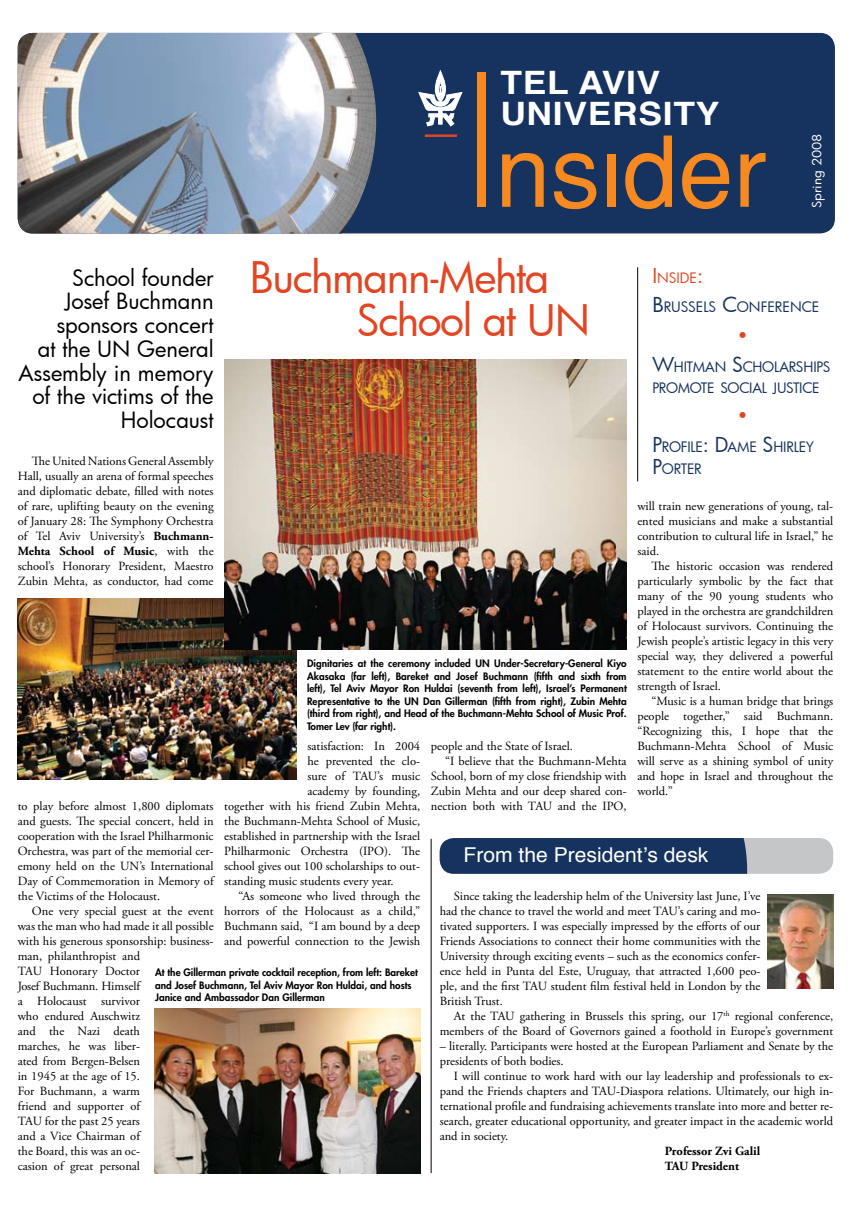
<style>
.page{position:relative;width:851px;height:1205px;background:#fff}
.page>*{position:absolute;margin:0;border:0;box-sizing:border-box;transform-origin:0 0}
.t1{font:42.5px/42.5px "Futura Bk";letter-spacing:-.035em;color:#e34522}
.t2{font:700 32.25px/31.2px "Helvetica";letter-spacing:.02em;color:#fff;scale:1.1 1}
.t3{font:21.88px/23.8px "Futura Bk";color:#000;text-align:right}
.t4{font:20.5px "Helvetica";color:#fff}
.t5{font:20.12px "Futura Bk";color:#e34522}
.t6{font:14.12px/21.5px "Futura Bk";letter-spacing:-.015em;color:#16325e}
.t7{font:12.5px/15px "Adobe Garamond Pro";color:#000;text-align:justify}
.t8{font:700 12.5px/15px "Adobe Garamond Pro";color:#000}
.t9{font:12.38px "Futura Bk";color:#fff;scale:1.08 1}
.t10{font:800 10px/12.5px "Futura";color:#000;text-align:justify}
.s1{font-size:20.12px;color:#e34522}
.s2{color:#e34522}
.s3{font-size:20.12px}
.s4{font-weight:700}
</style>
<div class="page">
<img style="left:18px;top:598px;width:279px;height:181px">
<img style="left:224px;top:360px;width:402px;height:290px">
<div style="left:18px;top:33px;width:816px;height:200px;background:#16325e;border-radius:15px"></div>
<img style="left:18px;top:33px;width:358px;height:200px">
<div style="left:477px;top:72px;width:8px;height:135px;background:#f6891f"></div>
<svg style="left:502px;top:153px;width:41px;height:54px"></svg>
<svg style="left:554px;top:153px;width:43px;height:56px"></svg>
<div style="left:607px;top:154px;width:8px;height:53px;background:#f6891f"></div>
<svg style="left:625px;top:135px;width:47px;height:74px"></svg>
<svg style="left:682px;top:152px;width:47px;height:57px"></svg>
<svg style="left:740px;top:153px;width:25px;height:54px"></svg>
<svg style="left:418px;top:71px;width:44px;height:55px"></svg>
<hr style="left:425px;top:134px;width:32px;height:3px;background:#e34522">
<hr style="left:637px;top:267px;width:1px;height:214px;background:#000">
<div style="left:439px;top:838px;width:394px;height:36px;background:#c5c6c8;border-radius:14px"></div>
<div style="left:439px;top:838px;width:308px;height:36px;background:#16325e"></div>
<hr style="left:431px;top:839px;width:1px;height:334px;background:#000">
<img style="left:154px;top:1008px;width:266px;height:165px">
<img style="left:767px;top:894px;width:66px;height:94px">
<h2 class="t2" style="left:500px;top:67px;width:201px">TEL AVIV<br>UNIVERSITY</h2>
<p class="t9" style="left:808px;top:208px;width:70px;rotate:-90deg">Spring 2008</p>
<h1 class="t1" style="left:356px;top:256px;width:235px;text-indent:-106px">Buchmann-Mehta<br>School at UN</h1>
<h3 class="t3" style="left:19px;top:265px;width:196px">School founder<br>Josef Buchmann sponsors concert<br>at the UN General<br>Assembly in memory of the victims of the<br>Holocaust</h3>
<p class="t6" style="left:652px;top:263px;width:168px;line-height:29px"><span class="s1">I</span><span class="s2">NSIDE</span><span class="s1">:<br></span><span class="s3">B</span>RUSSELS <span class="s3">C</span>ONFERENCE</p>
<h3 class="t5" style="left:736px;top:321px;width:13px">•</h3>
<p class="t6" style="left:652px;top:355px;width:180px"><span class="s3">W</span>HITMAN <span class="s3">S</span>CHOLARSHI PS<br>PROMOTE SOCIAL JUSTIC E</p>
<h3 class="t5" style="left:736px;top:402px;width:13px">•</h3>
<p class="t6" style="left:652px;top:436px;width:163px"><span class="s3">P</span>ROFI LE<span class="s3">: D</span>AME <span class="s3">S</span> HI RLEY<br><span class="s3">P</span>ORTER</p>
<p class="t7" style="left:18px;top:454px;width:197px;text-indent:14px">The United Nations General Assembly Hall, usually an arena of formal speeches and diplomatic debate, filled with notes of rare, uplifting beauty on the evening of January 28: The Symphony Orchestra of Tel Aviv University’s <span class="s4">Buchmann-Mehta School of Music</span>, with the school’s Honorary President, Maestro Zubin Mehta, as conductor, had come</p>
<p class="t7" style="left:637px;top:499px;width:197px">will train new generations of young, tal&shy;ented musicians and make a substantial contribution to cultural life in Israel,” he said.</p>
<p class="t7" style="left:637px;top:559px;width:197px;text-indent:14px">The historic occasion was rendered particularly symbolic by the fact that many of the 90 young students who played in the orchestra are grandchildren of Holocaust survivors. Continuing the Jewish people’s artistic legacy in this very special way, they delivered a powerful statement to the entire world about the strength of Israel.</p>
<p class="t7" style="left:637px;top:694px;width:197px;text-indent:14px">“Music is a human bridge that brings people together,” said Buchmann. “Recognizing this, I hope that the Buchmann-Mehta School of Music will serve as a shining symbol of unity and hope in Israel and throughout the world.”</p>
<p class="t10" style="left:307px;top:657px;width:321px">Dignitaries at the ceremony included UN Under-Secretary-General Kiyo Akasaka (far left), Bareket and Josef Buchmann (fifth and sixth from left), Tel Aviv Mayor Ron Huldai (seventh from left), Israel’s Permanent Representative to the UN Dan Gillerman (fifth from right), Zubin Mehta (third from right), and Head of the Buchmann-Mehta School of Music Prof.<br>Tomer Lev (far right).</p>
<p class="t7" style="left:431px;top:739px;width:144px">people and the State of Israel.</p>
<p class="t7" style="left:445px;top:754px;width:183px">“I believe that the Buchmann-Mehta</p>
<p class="t7" style="left:431px;top:769px;width:197px">School, born of my close friendship with</p>
<p class="t7" style="left:431px;top:784px;width:197px">Zubin Mehta and our deep shared con-</p>
<p class="t7" style="left:431px;top:799px;width:197px">nection both with TAU and the IPO,</p>
<p class="t7" style="left:307px;top:739px;width:114px">satisfaction: In 2004</p>
<p class="t7" style="left:307px;top:754px;width:114px">he prevented the clo-</p>
<p class="t7" style="left:307px;top:769px;width:114px">sure of TAU’s music</p>
<p class="t7" style="left:307px;top:784px;width:114px">academy by founding,</p>
<p class="t7" style="left:224px;top:799px;width:197px">together with his friend Zubin Mehta,</p>
<p class="t7" style="left:224px;top:814px;width:197px">the Buchmann-Mehta School of Music,</p>
<p class="t7" style="left:224px;top:829px;width:197px">established in partnership with the Israel</p>
<p class="t7" style="left:224px;top:844px;width:197px">Philharmonic Orchestra (IPO). The</p>
<p class="t7" style="left:224px;top:859px;width:197px">school gives out 100 scholarships to out-</p>
<p class="t7" style="left:224px;top:874px;width:171px">standing music students every year.</p>
<p class="t7" style="left:238px;top:889px;width:183px">“As someone who lived through the</p>
<p class="t7" style="left:224px;top:904px;width:197px">horrors of the Holocaust as a child,”</p>
<p class="t7" style="left:224px;top:919px;width:197px">Buchmann said, “I am bound by a deep</p>
<p class="t7" style="left:224px;top:934px;width:197px">and powerful connection to the Jewish</p>
<p class="t7" style="left:18px;top:799px;width:197px">to play before almost 1,800 diplomats and guests. The special concert, held in cooperation with the Israel Philharmonic Orchestra, was part of the memorial cer&shy;emony held on the UN’s International Day of Commemoration in Memory of the Victims of the Holocaust.</p>
<p class="t7" style="left:18px;top:904px;width:197px;text-align:left;text-indent:14px">One very special guest at the event was the man who had made it all possible with his generous sponsorship: business&shy;man, philanthropist and<br>TAU Honorary Doctor<br>Josef Buchmann. Himself<br>a Holocaust survivor<br>who endured Auschwitz<br>and the Nazi death<br>marches, he was liber-<br>ated from Bergen-Belsen<br>in 1945 at the age of 15.<br>For Buchmann, a warm<br>friend and supporter of<br>TAU for the past 25 years<br>and a Vice Chairman of<br>the Board, this was an oc-<br>casion of great personal</p>
<h3 class="t4" style="left:463px;top:839px;width:246px">From the President’s desk</h3>
<p class="t7" style="left:439px;top:889px;width:322px;text-indent:14px">Since taking the leadership helm of the University last June, I’ve had the chance to travel the world and meet TAU’s caring and mo&shy;tivated supporters. I was especially impressed by the efforts of our Friends Associations to connect their home communities with the University through exciting events – such as the economics confer&shy;ence held in Punta del Este, Uruguay, that attracted 1,600 peo&shy;ple, and the first TAU student film festival held in London by the British Trust.</p>
<p class="t7" style="left:439px;top:1009px;width:395px;text-align:right">At the TAU gathering in Brussels this spring, our 17<sup>th</sup> regional conference, members of the Board of Governors gained a foothold in Europe’s government</p>
<p class="t7" style="left:439px;top:1039px;width:395px">– literally. Participants were hosted at the European Parliament and Senate by the presidents of both bodies.</p>
<p class="t7" style="left:439px;top:1069px;width:395px;text-indent:14px">I will continue to work hard with our lay leadership and professionals to ex&shy;pand the Friends chapters and TAU-Diaspora relations. Ultimately, our high in&shy;ternational profile and fundraising achievements translate into more and better re&shy;search, greater educational opportunity, and greater impact in the academic world and in society.</p>
<p class="t8" style="left:664px;top:1144px;width:97px">Professor Zvi Galil<br>TAU President</p>
<p class="t10" style="left:155px;top:966px;width:264px;text-align:left">At the Gillerman private cocktail reception, from left: Bareket and Josef Buchmann, Tel Aviv Mayor Ron Huldai, and hosts<br>Janice and Ambassador Dan Gillerman</p>
</div>
